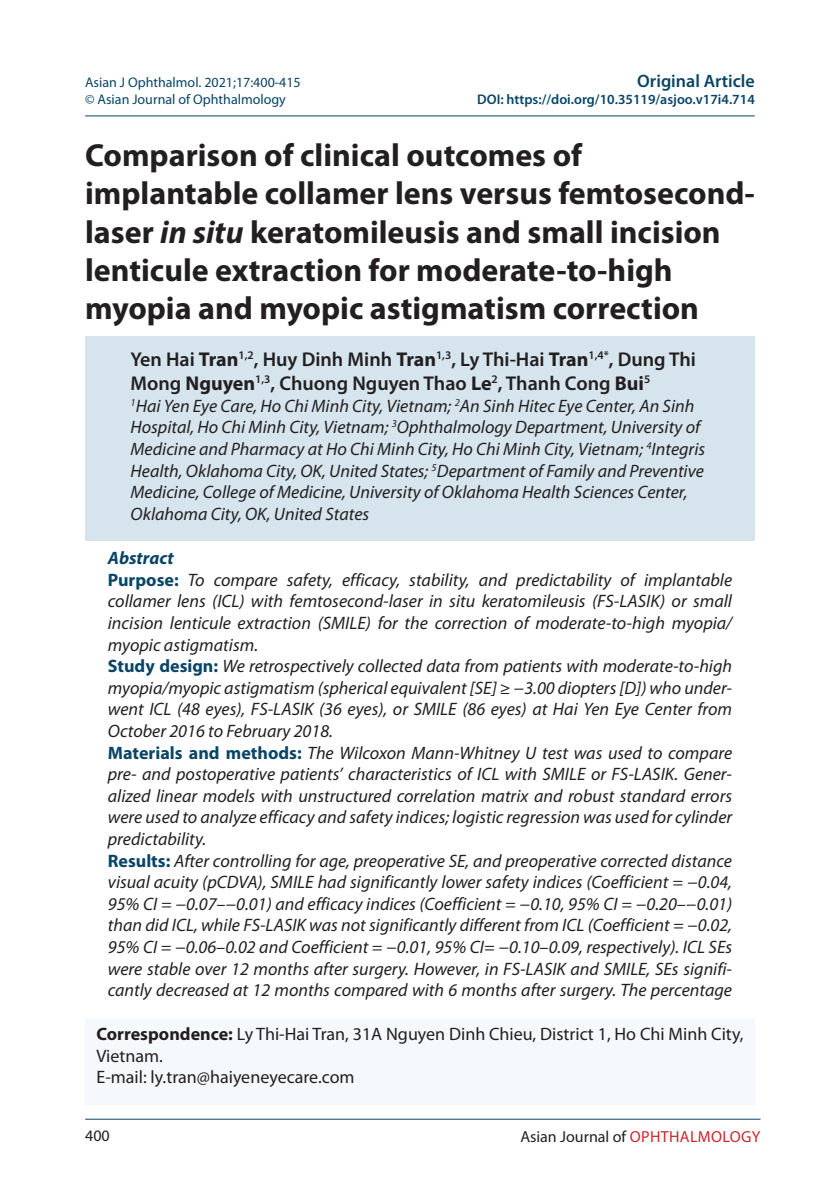
<style>
.page{position:relative;width:840px;height:1191px;background:#fff}
.page>*{position:absolute;margin:0;border:0;box-sizing:border-box;transform-origin:0 0}
.t1{font:700 32px/38.4px "Myriad Pro";color:#231f20}
.t2{font:600 20px/24px "Myriad Pro";color:#231f20}
.t3{font:italic 18px/21.6px "Myriad Pro";color:#231f20}
.t4{font:18px/21.6px "Myriad Pro";color:#231f20}
.t5{font:600 18px "Myriad Pro";color:#084566}
.t6{font:16px "Myriad Pro";color:#231f20}
.t7{font:14px/16.8px "Myriad Pro";color:#084566}
.t8{font:600 14px "Myriad Pro";color:#084566}
.s1{font-style:italic}
.s2{font-weight:700}
.s3{font-weight:700;color:#084566}
.s4{font-weight:700;font-style:normal;color:#084566}
.s5{color:#d1232a}
</style>
<div class="page">
<hr style="left:85px;top:1118px;width:675px;height:1px;background:#084566">
<div style="left:85px;top:336px;width:669px;height:76px;background:#d5e4ed"></div>
<div style="left:85px;top:384px;width:669px;height:157px;background:#d5e4ed"></div>
<div style="left:85px;top:1018px;width:669px;height:65px;background:#f5f9fb"></div>
<div style="left:85px;top:1061px;width:669px;height:43px;background:#f5f9fb"></div>
<hr style="left:85px;top:115px;width:669px;height:1px;background:#084566">
<p class="t7" style="left:85px;top:74px;width:217px">Asian J Ophthalmol. 2021;17:400-415 © Asian Journal of Ophthalmology</p>
<p class="t5" style="left:637px;top:71px;width:119px">Original Article</p>
<p class="t8" style="left:477px;top:92px;width:279px">DOI: https://doi.org/10.35119/asjoo.v17i4.714</p>
<h1 class="t1" style="left:85px;top:135px;width:670px">Comparison of clinical outcomes of implantable collamer lens versus femtosecond&shy;laser <span class="s1">in situ</span> keratomileusis and small incision lenticule extraction for moderate-to-high myopia and myopic astigmatism correction</h1>
<p class="t2" style="left:130px;top:348px;width:566px">Yen Hai <span class="s2">Tran</span><sup>1,2</sup>, Huy Dinh Minh <span class="s2">Tran</span><sup>1,3</sup>, Ly Thi-Hai <span class="s2">Tran</span><sup>1,4*</sup>, Dung Thi<br>Mong <span class="s2">Nguyen</span><sup>1,3</sup>, Chuong Nguyen Thao <span class="s2">Le</span><sup>2</sup>, Thanh Cong <span class="s2">Bui</span><sup>5</sup></p>
<p class="t3" style="left:130px;top:395px;width:576px"><sup>1</sup>Hai Yen Eye Care, Ho Chi Minh City, Vietnam; <sup>2</sup>An Sinh Hitec Eye Center, An Sinh Hospital, Ho Chi Minh City, Vietnam; <sup>3</sup>Ophthalmology Department, University of Medicine and Pharmacy at Ho Chi Minh City, Ho Chi Minh City, Vietnam; <sup>4</sup>Integris Health, Oklahoma City, OK, United States; <sup>5</sup>Department of Family and Preventive Medicine, College of Medicine, University of Oklahoma Health Sciences Center, Oklahoma City, OK, United States</p>
<p class="t3" style="left:108px;top:547px;width:625px"><span class="s3">Abstract<br></span><span class="s4">Purpose:</span> To compare safety, efficacy, stability, and predictability of implantable collamer lens (ICL) with femtosecond-laser in situ keratomileusis (FS-LASIK) or small incision lenticule extraction (SMILE) for the correction of moderate-to-high myopia/ myopic astigmatism.<br><span class="s4">Study design:</span> We retrospectively collected data from patients with moderate-to-high myopia/myopic astigmatism (spherical equivalent [SE] ≥ −3.00 diopters [D]) who under&shy;went ICL (48 eyes), FS-LASIK (36 eyes), or SMILE (86 eyes) at Hai Yen Eye Center from October 2016 to February 2018.<br><span class="s4">Materials and methods:</span> The Wilcoxon Mann-Whitney U test was used to compare pre- and postoperative patients’ characteristics of ICL with SMILE or FS-LASIK. Gener&shy;alized linear models with unstructured correlation matrix and robust standard errors were used to analyze efficacy and safety indices; logistic regression was used for cylinder predictability.<br><span class="s4">Results:</span> After controlling for age, preoperative SE, and preoperative corrected distance visual acuity (pCDVA), SMILE had significantly lower safety indices (Coefficient = −0.04, 95% CI = −0.07–−0.01) and efficacy indices (Coefficient = −0.10, 95% CI = −0.20–−0.01) than did ICL, while FS-LASIK was not significantly different from ICL (Coefficient = −0.02, 95% CI = −0.06–0.02 and Coefficient = −0.01, 95% CI= −0.10–0.09, respectively). ICL SEs were stable over 12 months after surgery. However, in FS-LASIK and SMILE, SEs signifi&shy;cantly decreased at 12 months compared with 6 months after surgery. The percentage</p>
<p class="t4" style="left:96px;top:1023px;width:648px"><span class="s2">Correspondence:</span> Ly Thi-Hai Tran, 31A Nguyen Dinh Chieu, District 1, Ho Chi Minh City,<br>Vietnam.<br>E-mail: ly.tran@haiyeneyecare.com</p>
<p class="t6" style="left:85px;top:1127px;width:26px">400</p>
<p class="t6" style="left:520px;top:1127px;width:241px">Asian Journal of <span class="s5">OPHTHALMOLOGY</span></p>
</div>
